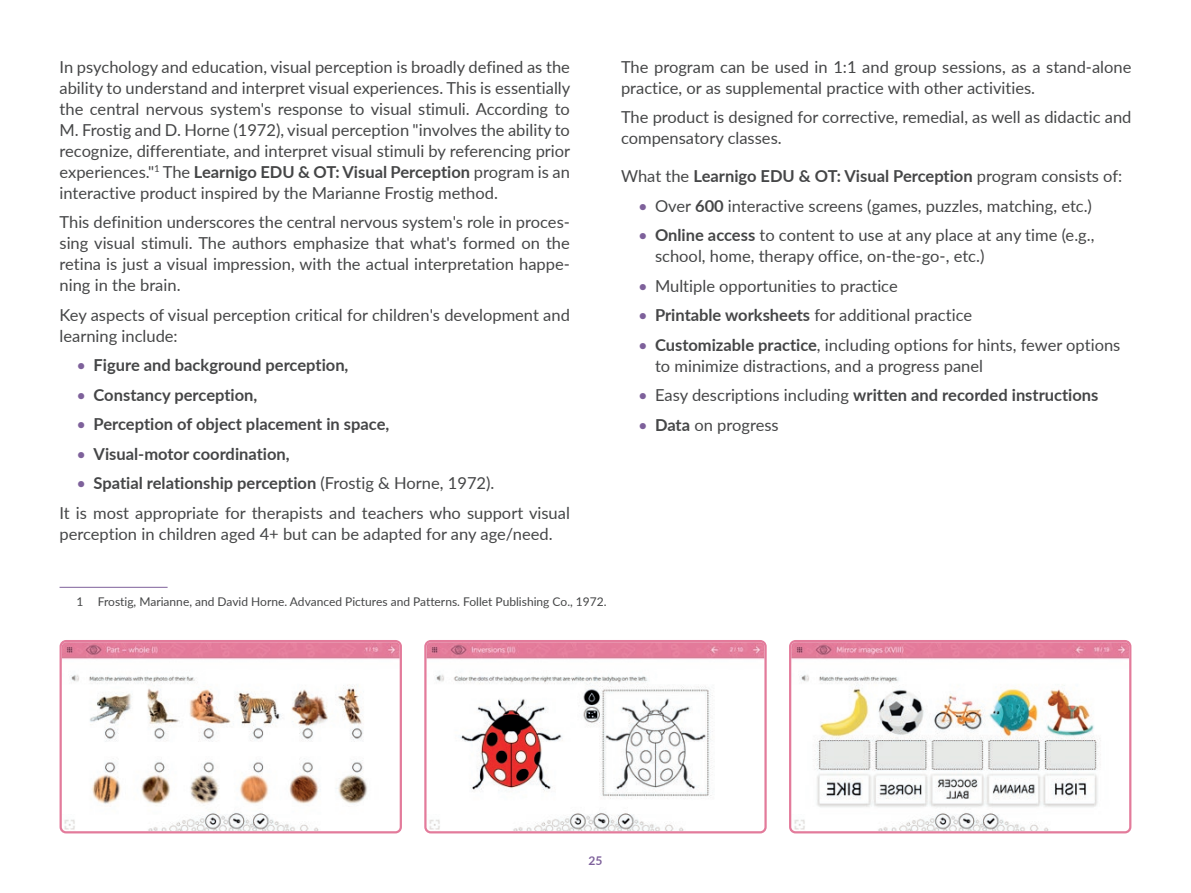
<style>
.page{position:relative;width:1191px;height:893px;background:#fff}
.page>*{position:absolute;margin:0;border:0;box-sizing:border-box;transform-origin:0 0}
.t1{font:16.5px/21px "Lato";color:#454647}
.t2{font:700 16.5px "Lato";color:#454647}
.t3{font:12px "Lato";color:#454647}
.t4{font:700 12px "Lato";color:#7e619b}
.s1{font-weight:700}
.s2{font-weight:400;color:#7e619b}
.s3{color:#7e619b}
.s4{font-weight:400}
</style>
<div class="page">
<img style="left:63px;top:643px;width:336px;height:187px">
<div style="left:60px;top:640px;width:342px;height:193px;border:2px solid #e37b9b;border-radius:5px"></div>
<img style="left:427px;top:643px;width:336px;height:187px">
<div style="left:424px;top:640px;width:342px;height:193px;border:2px solid #e37b9b;border-radius:5px"></div>
<img style="left:792px;top:643px;width:336px;height:187px">
<div style="left:789px;top:640px;width:342px;height:193px;border:2px solid #e37b9b;border-radius:5px"></div>
<hr style="left:60px;top:587px;width:108px;height:1px;background:#7e619b">
<p class="t1" style="left:60px;top:56px;width:512px;text-align:justify">In psychology and education, visual perception is broadly defined as the ability to understand and interpret visual experiences. This is essentially the central nervous system's response to visual stimuli. According to M. Frostig and D. Horne (1972), visual perception "involves the ability to recognize, differentiate, and interpret visual stimuli by referencing prior experiences."<sup>1</sup> The <span class="s1">Learnigo EDU &amp; OT: Visual Perception</span> program is an interactive product inspired by the Marianne Frostig method.</p>
<p class="t1" style="left:60px;top:211px;width:512px;text-align:justify">This definition underscores the central nervous system's role in proces&shy;sing visual stimuli. The authors emphasize that what's formed on the retina is just a visual impression, with the actual interpretation happe&shy;ning in the brain.</p>
<p class="t1" style="left:60px;top:304px;width:512px">Key aspects of visual perception critical for children's development and learning include:</p>
<p class="t2" style="left:77px;top:353px;width:273px"><span class="s2">•</span> Figure and background perception,</p>
<p class="t2" style="left:77px;top:383px;width:182px"><span class="s2">•</span> Constancy perception,</p>
<p class="t2" style="left:77px;top:412px;width:314px"><span class="s2">•</span> Perception of object placement in space,</p>
<p class="t2" style="left:77px;top:442px;width:215px"><span class="s2">•</span> Visual-motor coordination,</p>
<p class="t1" style="left:60px;top:468px;width:512px;line-height:29.5px;text-indent:17px"><span class="s3">•</span> <span class="s1">Spatial relationship perception</span> (Frostig &amp; Horne, 1972).<br>It is most appropriate for therapists and teachers who support visual</p>
<p class="t1" style="left:60px;top:523px;width:494px">perception in children aged 4+ but can be adapted for any age/need.</p>
<p class="t1" style="left:621px;top:56px;width:512px">The program can be used in 1:1 and group sessions, as a stand-alone practice, or as supplemental practice with other activities.</p>
<p class="t1" style="left:621px;top:106px;width:512px">The product is designed for corrective, remedial, as well as didactic and compensatory classes.</p>
<p class="t2" style="left:621px;top:164px;width:503px"><span class="s4">What the</span> Learnigo EDU &amp; OT: Visual Perception <span class="s4">program consists of:</span></p>
<p class="t1" style="left:638px;top:195px;width:455px"><span class="s3">•</span> Over <span class="s1">600</span> interactive screens (games, puzzles, matching, etc.)</p>
<p class="t1" style="left:655px;top:224px;width:441px;text-indent:-17px"><span class="s3">•</span> <span class="s1">Online access</span> to content to use at any place at any time (e.g., school, home, therapy office, on-the-go-, etc.)</p>
<p class="t1" style="left:638px;top:275px;width:261px"><span class="s3">•</span> Multiple opportunities to practice</p>
<p class="t1" style="left:638px;top:304px;width:336px"><span class="s3">•</span> <span class="s1">Printable worksheets</span> for additional practice</p>
<p class="t1" style="left:655px;top:334px;width:467px;text-indent:-17px"><span class="s3">•</span> <span class="s1">Customizable practice</span>, including options for hints, fewer options to minimize distractions, and a progress panel</p>
<p class="t2" style="left:638px;top:383px;width:462px"><span class="s2">•</span> <span class="s4">Easy descriptions including</span> written and recorded instructions</p>
<p class="t1" style="left:638px;top:414px;width:142px"><span class="s3">•</span> <span class="s1">Data</span> on progress</p>
<p class="t3" style="left:77px;top:593px;width:531px">1 Frostig, Marianne, and David Horne. Advanced Pictures and Patterns. Follet Publishing Co., 1972.</p>
<p class="t4" style="left:588px;top:852px;width:15px">25</p>
</div>
